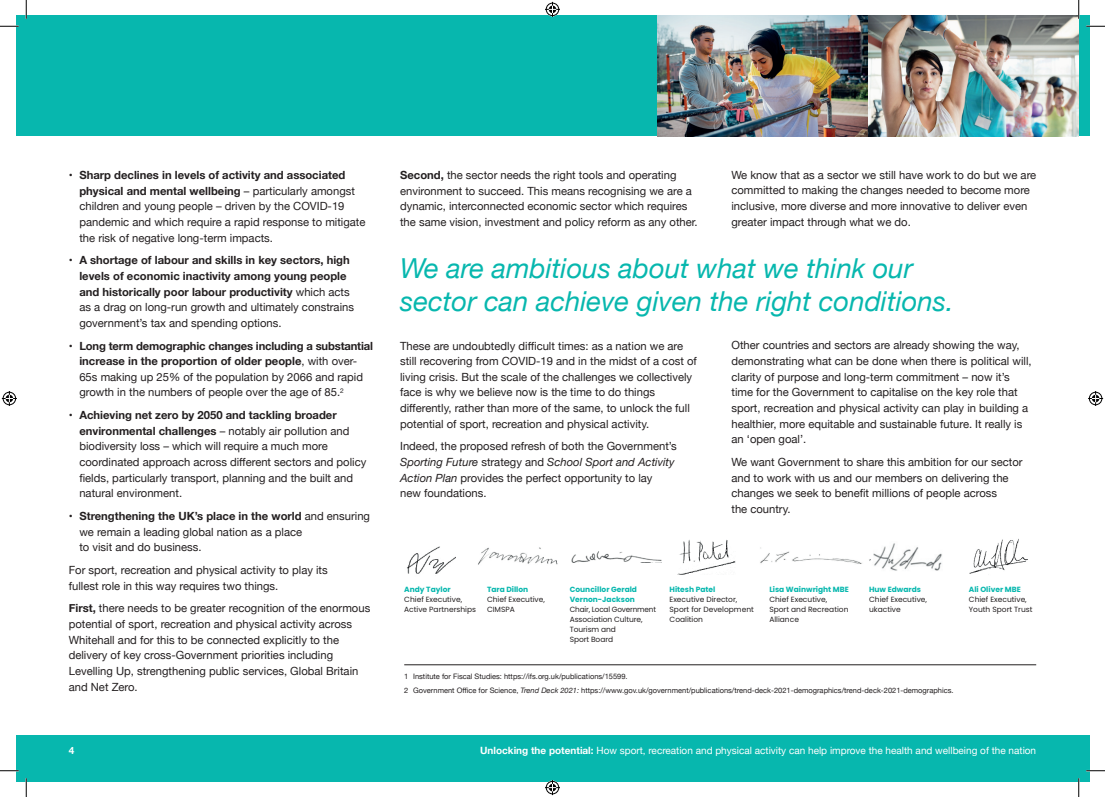
<style>
.page{position:relative;width:1105px;height:797px;background:#fff}
.page>*{position:absolute;margin:0;border:0;box-sizing:border-box;transform-origin:0 0}
.t1{font:italic 27.5px/33px "Helvetica Neue";color:#07b7ae}
.t2{font:11.25px/15.6px "Helvetica Neue";color:#231f20}
.t3{font:700 11.25px/15.6px "Helvetica Neue";color:#231f20}
.t4{font:10px "Helvetica Neue";color:#fff}
.t5{font:700 10px "Helvetica Neue";color:#fff}
.t6{font:7.5px/10px "Poppins";color:#231f20}
.t7{font:7.5px/13.5px "Helvetica Neue";color:#231f20}
.t8{font:700 7.5px/10px "Poppins";color:#07b7ae}
.s1{font-weight:700}
.s2{font-weight:400}
.s3{font-style:italic}
</style>
<div class="page">
<div style="left:16px;top:16px;width:1073px;height:120px;background:#07b7ae"></div>
<div style="left:16px;top:735px;width:1073px;height:46px;background:#07b7ae"></div>
<hr style="left:404px;top:664px;width:632px;height:1px;background:#231f20">
<img style="left:658px;top:16px;width:421px;height:120px">
<img style="left:969px;top:538px;width:59px;height:36px">
<img style="left:407px;top:546px;width:48px;height:28px">
<img style="left:571px;top:551px;width:90px;height:11px">
<img style="left:678px;top:539px;width:57px;height:35px">
<img style="left:873px;top:543px;width:69px;height:28px">
<img style="left:760px;top:547px;width:111px;height:17px">
<img style="left:478px;top:547px;width:80px;height:18px">
<svg style="left:0;top:25px;width:19px;height:2px"></svg>
<svg style="left:1086px;top:25px;width:19px;height:2px"></svg>
<svg style="left:0;top:770px;width:19px;height:1px"></svg>
<svg style="left:1086px;top:770px;width:19px;height:1px"></svg>
<svg style="left:25px;top:0;width:2px;height:19px"></svg>
<svg style="left:25px;top:778px;width:2px;height:19px"></svg>
<svg style="left:1078px;top:0;width:1px;height:19px"></svg>
<svg style="left:1078px;top:778px;width:1px;height:19px"></svg>
<svg style="left:545px;top:2px;width:15px;height:15px"></svg>
<svg style="left:545px;top:780px;width:15px;height:15px"></svg>
<svg style="left:2px;top:391px;width:15px;height:15px"></svg>
<svg style="left:1088px;top:391px;width:15px;height:15px"></svg>
<p class="t2" style="left:79px;top:168px;width:288px;text-indent:-11px">• <span class="s1">Sharp declines in levels of activity and associated physical and mental wellbeing</span> – particularly amongst children and young people – driven by the COVID-19 pandemic and which require a rapid response to mitigate the risk of negative long-term impacts.</p>
<p class="t3" style="left:79px;top:253px;width:276px;text-indent:-11px"><span class="s2">•</span> A shortage of labour and skills in key sectors, high levels of economic inactivity among young people and historically poor labour productivity <span class="s2">which acts as a drag on long-run growth and ultimately constrains government’s tax and spending options.</span></p>
<p class="t2" style="left:79px;top:338px;width:295px;text-indent:-11px">• <span class="s1">Long term demographic changes including a substantial increase in the proportion of older people</span>, with over-65s making up 25% of the population by 2066 and rapid growth in the numbers of people over the age of 85.<sup>2</sup></p>
<p class="t2" style="left:79px;top:408px;width:288px;text-indent:-11px">• <span class="s1">Achieving net zero by 2050 and tackling broader environmental challenges</span> – notably air pollution and biodiversity loss – which will require a much more coordinated approach across different sectors and policy fields, particularly transport, planning and the built and natural environment.</p>
<p class="t2" style="left:79px;top:509px;width:292px;text-indent:-11px">• <span class="s1">Strengthening the UK’s place in the world</span> and ensuring we remain a leading global nation as a place<br>to visit and do business.</p>
<p class="t2" style="left:69px;top:563px;width:260px">For sport, recreation and physical activity to play its fullest role in this way requires two things.</p>
<p class="t2" style="left:69px;top:601px;width:303px"><span class="s1">First,</span> there needs to be greater recognition of the enormous potential of sport, recreation and physical activity across Whitehall and for this to be connected explicitly to the delivery of key cross-Government priorities including Levelling Up, strengthening public services, Global Britain and Net Zero.</p>
<p class="t2" style="left:400px;top:168px;width:299px"><span class="s1">Second,</span> the sector needs the right tools and operating environment to succeed. This means recognising we are a dynamic, interconnected economic sector which requires the same vision, investment and policy reform as any other.</p>
<p class="t2" style="left:731px;top:168px;width:306px">We know that as a sector we still have work to do but we are committed to making the changes needed to become more inclusive, more diverse and more innovative to deliver even greater impact through what we do.</p>
<h1 class="t1" style="left:400px;top:253px;width:555px">We are ambitious about what we think our sector can achieve given the right conditions.</h1>
<p class="t2" style="left:400px;top:338px;width:298px">These are undoubtedly difficult times: as a nation we are still recovering from COVID-19 and in the midst of a cost of living crisis. But the scale of the challenges we collectively face is why we believe now is the time to do things differently, rather than more of the same, to unlock the full potential of sport, recreation and physical activity.</p>
<p class="t2" style="left:400px;top:439px;width:278px">Indeed, the proposed refresh of both the Government’s <span class="s3">Sporting Future</span> strategy and <span class="s3">School Sport and Activity Action Plan</span> provides the perfect opportunity to lay<br>new foundations.</p>
<p class="t2" style="left:731px;top:338px;width:302px">Other countries and sectors are already showing the way, demonstrating what can be done when there is political will, clarity of purpose and long-term commitment – now it’s time for the Government to capitalise on the key role that sport, recreation and physical activity can play in building a healthier, more equitable and sustainable future. It really is an ‘open goal’.</p>
<p class="t2" style="left:731px;top:454px;width:293px">We want Government to share this ambition for our sector and to work with us and our members on delivering the changes we seek to benefit millions of people across<br>the country.</p>
<p class="t8" style="left:404px;top:584px;width:48px">Andy Taylor</p>
<p class="t6" style="left:404px;top:594px;width:73px">Chief Executive,<br>Active Partnerships</p>
<p class="t8" style="left:487px;top:584px;width:43px">Tara Dillon</p>
<p class="t6" style="left:487px;top:594px;width:59px">Chief Executive,<br>CIMSPA</p>
<p class="t8" style="left:570px;top:584px;width:69px">Councillor Gerald<br>Vernon-Jackson</p>
<p class="t6" style="left:570px;top:604px;width:88px">Chair, Local Government<br>Association Culture,<br>Tourism and<br>Sport Board</p>
<p class="t8" style="left:669px;top:584px;width:47px">Hitesh Patel</p>
<p class="t6" style="left:669px;top:594px;width:86px">Executive Director,<br>Sport for Development<br>Coalition</p>
<p class="t8" style="left:769px;top:584px;width:81px">Lisa Wainwright MBE</p>
<p class="t6" style="left:769px;top:594px;width:81px">Chief Executive,<br>Sport and Recreation<br>Alliance</p>
<p class="t8" style="left:869px;top:584px;width:53px">Huw Edwards</p>
<p class="t6" style="left:869px;top:594px;width:59px">Chief Executive, ukactive</p>
<p class="t8" style="left:969px;top:584px;width:53px">Ali Oliver MBE</p>
<p class="t6" style="left:969px;top:594px;width:65px">Chief Executive,<br>Youth Sport Trust</p>
<p class="t7" style="left:404px;top:670px;width:551px">1 Institute for Fiscal Studies: https://ifs.org.uk/publications/15599.<br>2 Government Office for Science, <span class="s3">Trend Deck 2021:</span> https://www.gov.uk/government/publications/trend-deck-2021-demographics/trend-deck-2021-demographics.</p>
<p class="t5" style="left:69px;top:742px;width:7px">4</p>
<p class="t4" style="left:480px;top:743px;width:557px"><span class="s1">Unlocking the potential:</span> How sport, recreation and physical activity can help improve the health and wellbeing of the nation</p>
</div>
